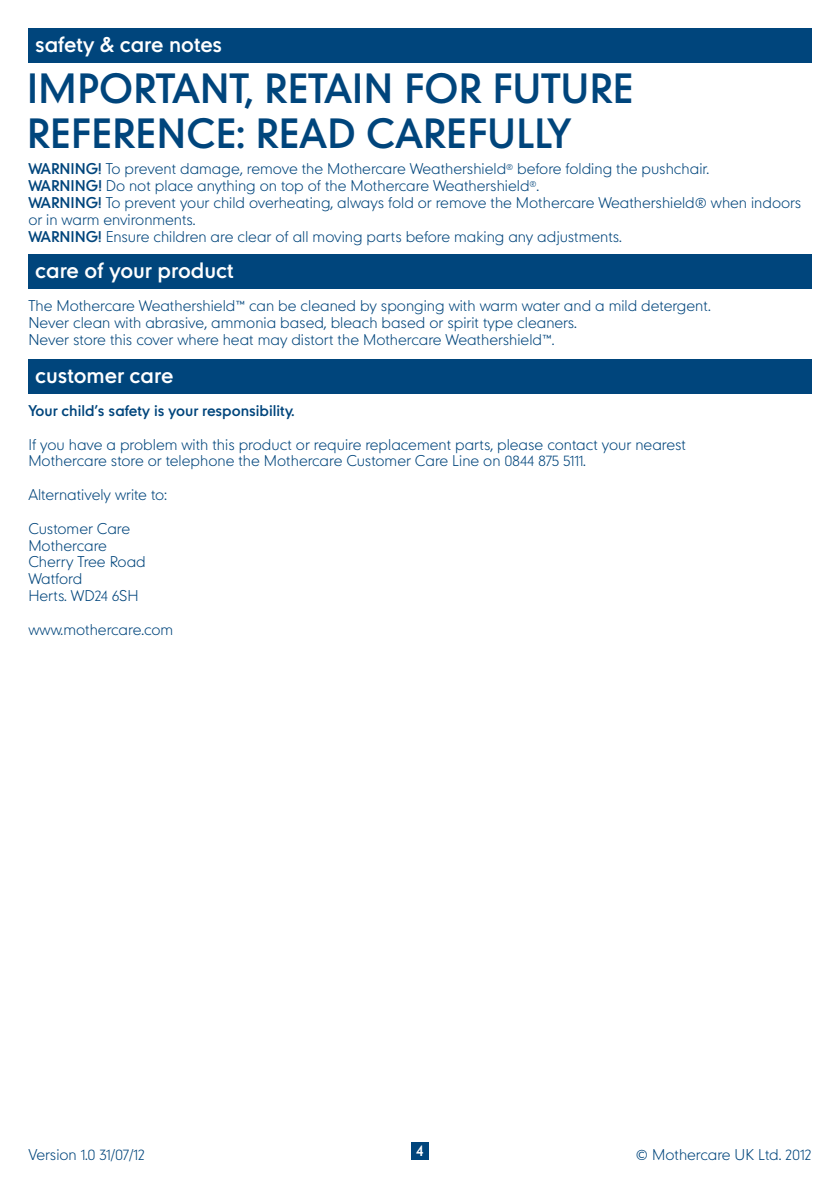
<style>
.page{position:relative;width:840px;height:1191px;background:#fff}
.page>*{position:absolute;margin:0;border:0;box-sizing:border-box;transform-origin:0 0}
.t1{font:38px/45.6px "Mothercare";color:#00457c}
.t2{font:20px "Mothercare";color:#fff}
.t3{font:100 20px "Mothercare";color:#fff}
.t4{font:100 14px/16.8px "Mothercare";color:#00457c}
.t5{font:14px "Mothercare";color:#00457c}
.t6{font:14px "Mothercare";color:#fff}
.s1{font-weight:400}
</style>
<div class="page">
<div style="left:411px;top:1142px;width:17px;height:17px;background:#00457c"></div>
<div style="left:28px;top:28px;width:783px;height:34px;background:#00457c"></div>
<div style="left:28px;top:254px;width:783px;height:35px;background:#00457c"></div>
<div style="left:28px;top:359px;width:783px;height:34px;background:#00457c"></div>
<h2 class="t2" style="left:35px;top:30px;width:188px">safety &amp; care notes</h2>
<h1 class="t1" style="left:27px;top:64px;width:608px">IMPORTANT, RETAIN FOR FUTURE<br>REFERENCE: READ CAREFULLY</h1>
<h2 class="t3" style="left:148px;top:32px;width:72px">e notes</h2>
<p class="t4" style="left:28px;top:161px;width:774px"><span class="s1">WARNING!</span> To prevent damage, remove the Mothercare Weathershield<sup>®</sup> before folding the pushchair.<br><span class="s1">WARNING!</span> Do not place anything on top of the Mothercare Weathershield<sup>®</sup>.<br><span class="s1">WARNING!</span> To prevent your child overheating, always fold or remove the Mothercare Weathershield® when indoors or in warm environments.<br><span class="s1">WARNING!</span> Ensure children are clear of all moving parts before making any adjustments.</p>
<h2 class="t2" style="left:35px;top:257px;width:200px">care of your product</h2>
<p class="t4" style="left:28px;top:297px;width:683px">The Mothercare Weathershield™ can be cleaned by sponging with warm water and a mild detergent.<br>Never clean with abrasive, ammonia based, bleach based or spirit type cleaners.<br>Never store this cover where heat may distort the Mothercare Weathershield™.</p>
<h2 class="t2" style="left:35px;top:361px;width:139px">customer care</h2>
<p class="t5" style="left:28px;top:401px;width:267px">Your child’s safety is your responsibility.</p>
<p class="t4" style="left:28px;top:436px;width:659px">If you have a problem with this product or require replacement parts, please contact your nearest<br>Mothercare store or telephone the Mothercare Customer Care Line on 0844 875 5111.</p>
<p class="t4" style="left:28px;top:486px;width:140px">Alternatively write to:</p>
<p class="t4" style="left:28px;top:520px;width:119px">Customer Care<br>Mothercare<br>Cherry Tree Road<br>Watford<br>Herts. WD24 6SH</p>
<p class="t4" style="left:28px;top:621px;width:146px">www.mothercare.com</p>
<p class="t4" style="left:28px;top:1146px;width:118px">Version 1.0 31/07/12</p>
<p class="t6" style="left:416px;top:1141px;width:9px">4</p>
<p class="t4" style="left:635px;top:1146px;width:177px">© Mothercare UK Ltd. 2012</p>
</div>
